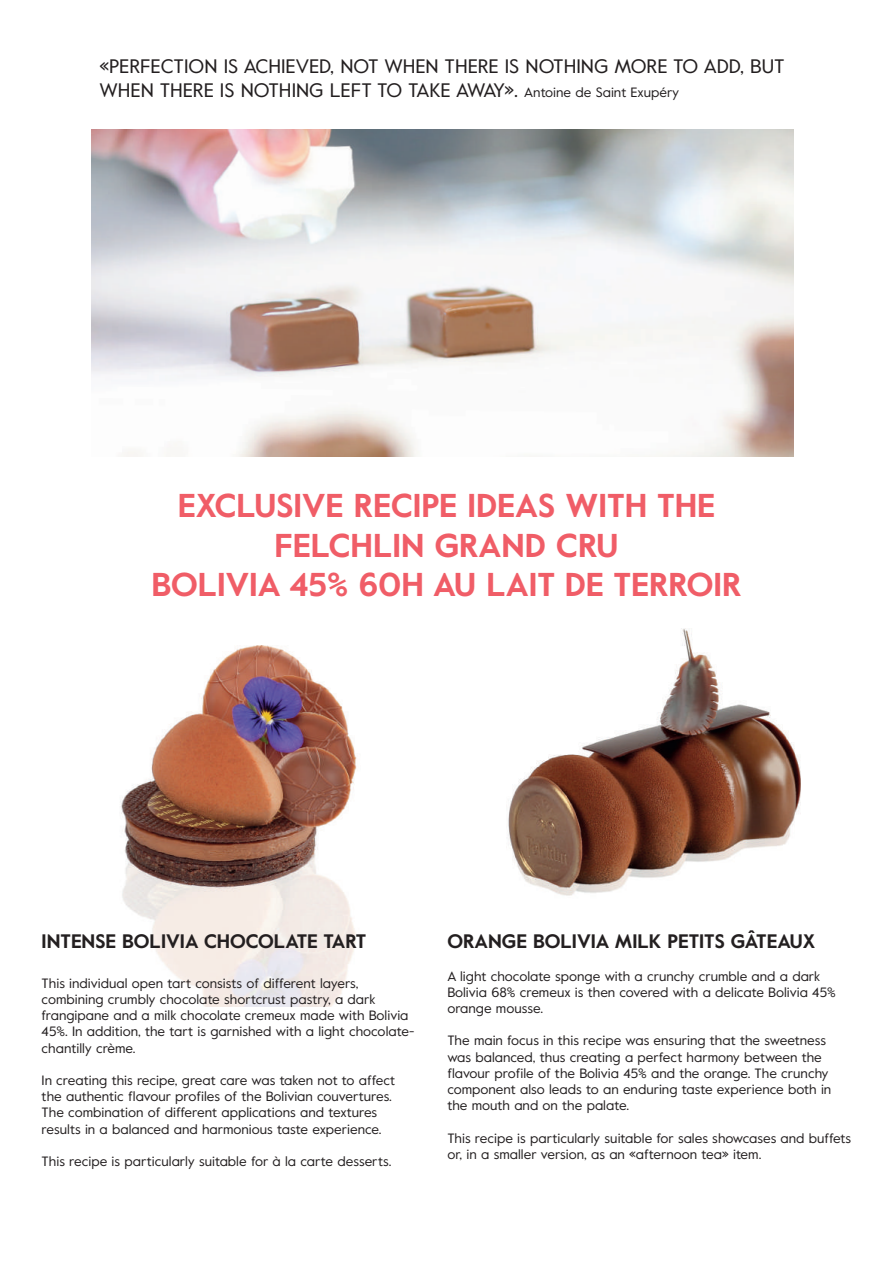
<style>
.page{position:relative;width:893px;height:1263px;background:#fff}
.page>*{position:absolute;margin:0;border:0;box-sizing:border-box;transform-origin:0 0}
.t1{font:700 33px/39.6px "Value";color:#f05d67;text-align:center}
.t2{font:19.5px/23.4px "Value";color:#231f20}
.t3{font:700 19.5px "Value";color:#231f20}
.t4{font:13.5px/16.2px "Value";color:#231f20}
.s1{font-size:13.5px}
</style>
<div class="page">
<img style="left:120px;top:645px;width:237px;height:361px">
<img style="left:92px;top:129px;width:701px;height:327px">
<img style="left:508px;top:628px;width:293px;height:268px">
<h2 class="t2" style="left:100px;top:54px;width:686px">«PERFECTION IS ACHIEVED, NOT WHEN THERE IS NOTHING MORE TO ADD, BUT<br>WHEN THERE IS NOTHING LEFT TO TAKE AWAY». <span class="s1">Antoine de Saint Exupéry</span></h2>
<h1 class="t1" style="left:151px;top:486px;width:592px">EXCLUSIVE RECIPE IDEAS WITH THE<br>FELCHLIN GRAND CRU<br>BOLIVIA 45% 60H AU LAIT DE TERROIR</h1>
<h2 class="t3" style="left:42px;top:928px;width:326px">INTENSE BOLIVIA CHOCOLATE TART</h2>
<p class="t4" style="left:42px;top:975px;width:374px">This individual open tart consists of different layers, combining crumbly chocolate shortcrust pastry, a dark frangipane and a milk chocolate cremeux made with Bolivia 45%. In addition, the tart is garnished with a light chocolate&shy;chantilly crème.</p>
<p class="t4" style="left:42px;top:1072px;width:355px">In creating this recipe, great care was taken not to affect the authentic flavour profiles of the Bolivian couvertures.<br>The combination of different applications and textures results in a balanced and harmonious taste experience.</p>
<p class="t4" style="left:42px;top:1153px;width:351px">This recipe is particularly suitable for à la carte desserts.</p>
<h2 class="t3" style="left:447px;top:928px;width:369px">ORANGE BOLIVIA MILK PETITS GÂTEAUX</h2>
<p class="t4" style="left:447px;top:967px;width:390px">A light chocolate sponge with a crunchy crumble and a dark<br>Bolivia 68% cremeux is then covered with a delicate Bolivia 45% orange mousse.</p>
<p class="t4" style="left:447px;top:1032px;width:385px">The main focus in this recipe was ensuring that the sweetness was balanced, thus creating a perfect harmony between the flavour profile of the Bolivia 45% and the orange. The crunchy component also leads to an enduring taste experience both in the mouth and on the palate.</p>
<p class="t4" style="left:447px;top:1129px;width:405px">This recipe is particularly suitable for sales showcases and buffets or, in a smaller version, as an «afternoon tea» item.</p>
</div>
